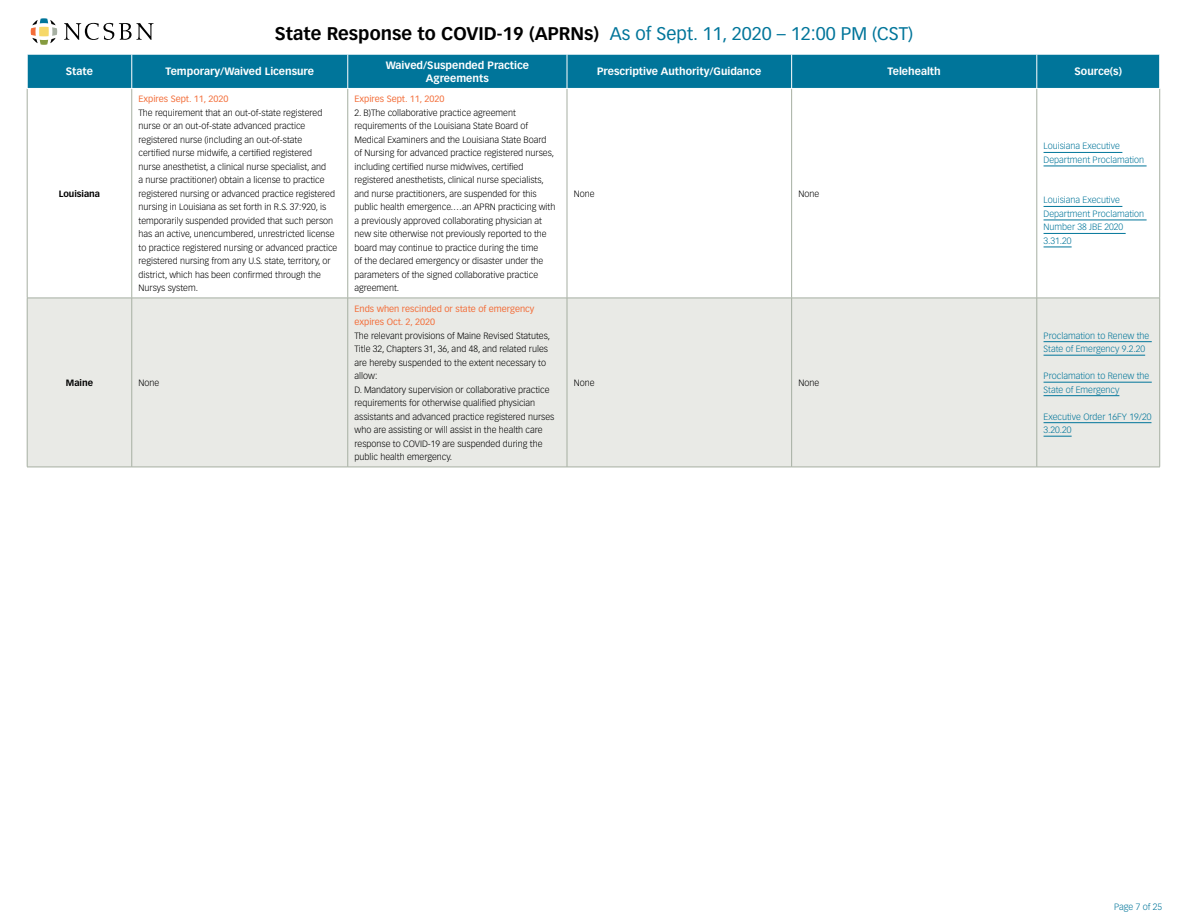
<style>
.page{position:relative;width:1188px;height:918px;background:#fff}
.page>*{position:absolute;margin:0;border:0;box-sizing:border-box;transform-origin:0 0}
.t1{font:700 18px "Vectora LT Std";color:#000}
.t2{font:700 10.5px/12.6px "Vectora LT Std";color:#fff;text-align:center}
.t3{font:300 9px/13.5px "Vectora LT Std";color:#000}
.t4{font:300 9px/13.5px "Vectora LT Std";color:#00759a}
.t5{font:9px/13.5px "Vectora LT Std";color:#f36e3a}
.t6{font:700 9px "Vectora LT Std";color:#000}
.s1{font-weight:400;color:#00759a}
</style>
<div class="page">
<svg style="left:31px;top:18px;width:26px;height:27px"></svg>
<svg style="left:64px;top:23px;width:90px;height:17px"></svg>
<div style="left:28px;top:55px;width:1131px;height:33px;background:#00759a"></div>
<svg style="left:28px;top:89px;width:1131px;height:209px"></svg>
<div style="left:28px;top:299px;width:1131px;height:168px;background:#e9eae6"></div>
<hr style="left:27px;top:89px;width:1px;height:209px;background:#a6afa2">
<hr style="left:132px;top:89px;width:1px;height:209px;background:#a6afa2">
<hr style="left:348px;top:89px;width:1px;height:209px;background:#a6afa2">
<hr style="left:567px;top:89px;width:1px;height:209px;background:#a6afa2">
<hr style="left:791px;top:89px;width:1px;height:209px;background:#a6afa2">
<hr style="left:1037px;top:89px;width:1px;height:209px;background:#a6afa2">
<hr style="left:1159px;top:89px;width:1px;height:209px;background:#a6afa2">
<hr style="left:27px;top:298px;width:105px;height:1px;background:#a6afa2">
<hr style="left:27px;top:298px;width:1px;height:169px;background:#a6afa2">
<hr style="left:132px;top:298px;width:216px;height:1px;background:#a6afa2">
<hr style="left:132px;top:298px;width:1px;height:169px;background:#a6afa2">
<hr style="left:348px;top:298px;width:219px;height:1px;background:#a6afa2">
<hr style="left:348px;top:298px;width:1px;height:169px;background:#a6afa2">
<hr style="left:567px;top:298px;width:225px;height:1px;background:#a6afa2">
<hr style="left:567px;top:298px;width:1px;height:169px;background:#a6afa2">
<hr style="left:792px;top:298px;width:245px;height:1px;background:#a6afa2">
<hr style="left:791px;top:298px;width:1px;height:169px;background:#a6afa2">
<hr style="left:1037px;top:298px;width:123px;height:1px;background:#a6afa2">
<hr style="left:1037px;top:298px;width:1px;height:169px;background:#a6afa2">
<hr style="left:1159px;top:298px;width:1px;height:169px;background:#a6afa2">
<hr style="left:27px;top:467px;width:105px;height:1px;background:#a6afa2">
<hr style="left:132px;top:467px;width:216px;height:1px;background:#a6afa2">
<hr style="left:348px;top:467px;width:219px;height:1px;background:#a6afa2">
<hr style="left:567px;top:467px;width:225px;height:1px;background:#a6afa2">
<hr style="left:792px;top:467px;width:245px;height:1px;background:#a6afa2">
<hr style="left:1037px;top:467px;width:123px;height:1px;background:#a6afa2">
<hr style="left:132px;top:54px;width:1px;height:34px;background:#fff">
<hr style="left:348px;top:54px;width:1px;height:34px;background:#fff">
<hr style="left:567px;top:54px;width:1px;height:34px;background:#fff">
<hr style="left:791px;top:54px;width:1px;height:34px;background:#fff">
<hr style="left:1037px;top:54px;width:1px;height:34px;background:#fff">
<hr style="left:1044px;top:152px;width:78px;height:1px;background:#00759a">
<hr style="left:1044px;top:166px;width:103px;height:1px;background:#00759a">
<hr style="left:1044px;top:206px;width:78px;height:1px;background:#00759a">
<hr style="left:1044px;top:220px;width:103px;height:1px;background:#00759a">
<hr style="left:1044px;top:233px;width:82px;height:1px;background:#00759a">
<svg style="left:1044px;top:247px;width:28px;height:1px"></svg>
<hr style="left:1044px;top:341px;width:108px;height:1px;background:#00759a">
<hr style="left:1044px;top:355px;width:101px;height:1px;background:#00759a">
<hr style="left:1044px;top:382px;width:108px;height:1px;background:#00759a">
<hr style="left:1044px;top:395px;width:75px;height:1px;background:#00759a">
<hr style="left:1044px;top:422px;width:107px;height:1px;background:#00759a">
<svg style="left:1044px;top:436px;width:28px;height:1px"></svg>
<h1 class="t1" style="left:275px;top:23px;width:640px">State Response to COVID-19 (APRNs) <span class="s1">As of Sept. 11, 2020 – 12:00 PM (CST)</span></h1>
<p class="t2" style="left:66px;top:65px;width:29px">State</p>
<p class="t2" style="left:165px;top:65px;width:150px">Temporary/Waived Licensure</p>
<p class="t2" style="left:386px;top:59px;width:145px">Waived/Suspended Practice<br>Agreements</p>
<p class="t2" style="left:597px;top:65px;width:166px">Prescriptive Authority/Guidance</p>
<p class="t2" style="left:888px;top:65px;width:55px">Telehealth</p>
<p class="t2" style="left:1075px;top:65px;width:49px">Source(s)</p>
<p class="t6" style="left:59px;top:188px;width:43px">Louisiana</p>
<p class="t5" style="left:139px;top:92px;width:91px">Expires Sept. 11, 2020</p>
<p class="t3" style="left:139px;top:106px;width:200px">The requirement that an out-of-state registered nurse or an out-of-state advanced practice registered nurse (including an out-of-state<br>certified nurse midwife, a certified registered<br>nurse anesthetist, a clinical nurse specialist, and<br>a nurse practitioner) obtain a license to practice registered nursing or advanced practice registered nursing in Louisiana as set forth in R.S. 37:920, is temporarily suspended provided that such person has an active, unencumbered, unrestricted license to practice registered nursing or advanced practice registered nursing from any U.S. state, territory, or district, which has been confirmed through the Nursys system.</p>
<p class="t5" style="left:355px;top:92px;width:91px">Expires Sept. 11, 2020</p>
<p class="t3" style="left:355px;top:106px;width:202px">2. B)The collaborative practice agreement requirements of the Louisiana State Board of Medical Examiners and the Louisiana State Board of Nursing for advanced practice registered nurses, including certified nurse midwives, certified registered anesthetists, clinical nurse specialists, and nurse practitioners, are suspended for this public health emergence.…an APRN practicing with a previously approved collaborating physician at new site otherwise not previously reported to the board may continue to practice during the time<br>of the declared emergency or disaster under the parameters of the signed collaborative practice agreement.</p>
<p class="t3" style="left:574px;top:187px;width:22px">None</p>
<p class="t3" style="left:798px;top:187px;width:22px">None</p>
<p class="t4" style="left:1044px;top:140px;width:102px">Louisiana Executive<br>Department Proclamation</p>
<p class="t4" style="left:1044px;top:194px;width:102px">Louisiana Executive<br>Department Proclamation<br>Number 38 JBE 2020<br>3.31.20</p>
<p class="t6" style="left:66px;top:377px;width:29px">Maine</p>
<p class="t3" style="left:139px;top:376px;width:22px">None</p>
<p class="t5" style="left:355px;top:302px;width:181px">Ends when rescinded or state of emergency expires Oct. 2, 2020</p>
<p class="t3" style="left:355px;top:329px;width:201px">The relevant provisions of Maine Revised Statutes, Title 32, Chapters 31, 36, and 48, and related rules are hereby suspended to the extent necessary to allow:<br>D. Mandatory supervision or collaborative practice requirements for otherwise qualified physician assistants and advanced practice registered nurses who are assisting or will assist in the health care response to COVID-19 are suspended during the public health emergency.</p>
<p class="t3" style="left:574px;top:376px;width:22px">None</p>
<p class="t3" style="left:798px;top:376px;width:22px">None</p>
<p class="t4" style="left:1044px;top:329px;width:107px">Proclamation to Renew the<br>State of Emergency 9.2.20</p>
<p class="t4" style="left:1044px;top:369px;width:107px">Proclamation to Renew the<br>State of Emergency</p>
<p class="t4" style="left:1044px;top:410px;width:109px">Executive Order 16FY 19/20<br>3.20.20</p>
<p class="t4" style="left:1114px;top:900px;width:49px">Page 7 of 25</p>
</div>
